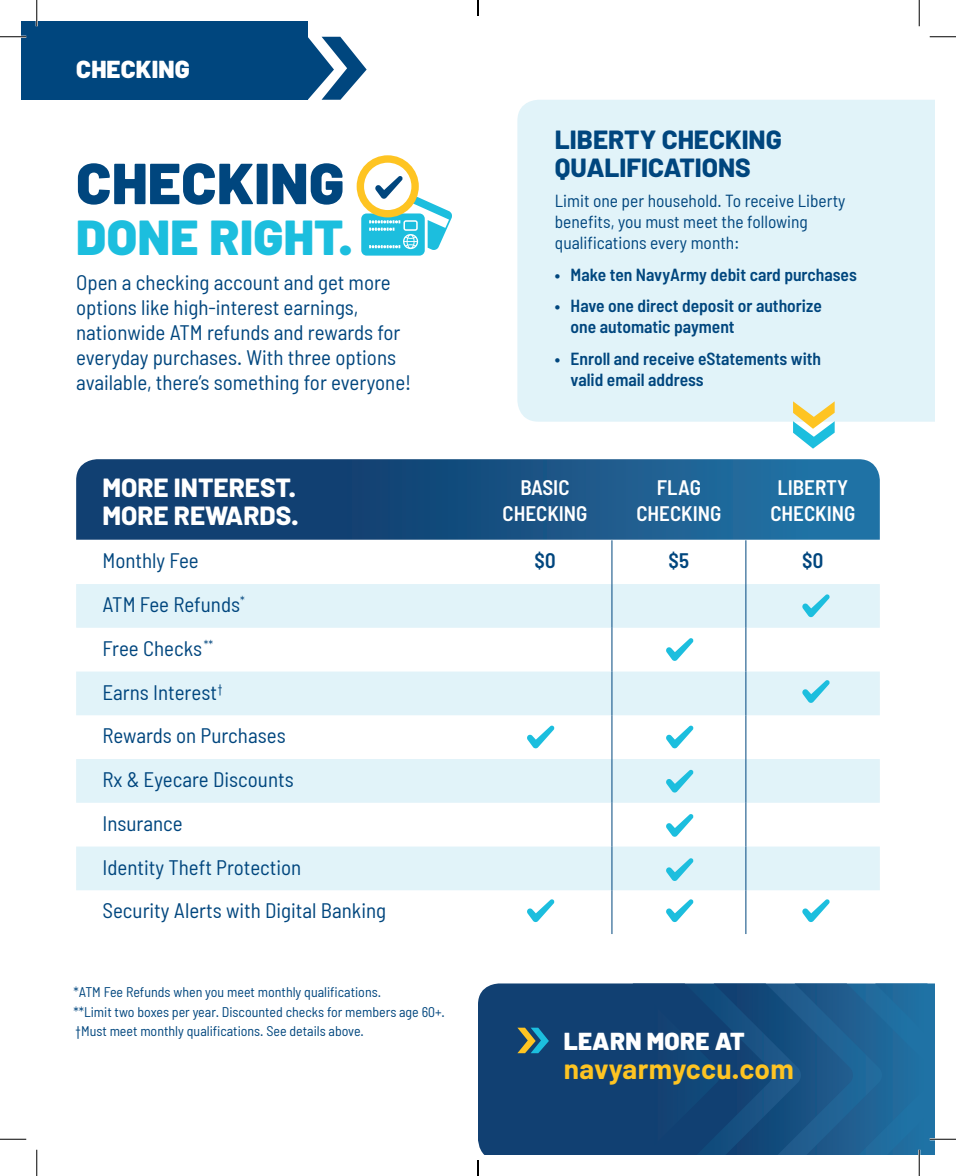
<style>
.page{position:relative;width:956px;height:1176px;background:#fff}
.page>*{position:absolute;margin:0;border:0;box-sizing:border-box;transform-origin:0 0}
.t1{font:900 57.75px "Barlow";letter-spacing:.01em;color:#00467e}
.t2{font:900 49px "Barlow";letter-spacing:.01em;color:#1cbede}
.t3{font:700 28px "Barlow";letter-spacing:.01em;color:#fec422}
.t4{font:800 26.25px/28px "Barlow";color:#00467e}
.t5{font:800 26.25px/28px "Barlow";color:#fff}
.t6{font:900 24.5px "Barlow";letter-spacing:.01em;color:#fff}
.t7{font:semi-condensed 21px/25.2px "Barlow";color:#00467e}
.t8{font:600 semi-condensed 21px "Barlow";color:#fff}
.t9{font:600 semi-condensed 21px "Barlow";color:#00467e}
.t10{font:600 semi-condensed 17.5px/21px "Barlow";color:#00467e}
.t11{font:semi-condensed 17.5px/21px "Barlow";color:#00467e}
.t12{font:semi-condensed 14px "Barlow";color:#00467e}
</style>
<div class="page">
<div style="left:478px;top:983px;width:154px;height:172px;background:#114072"></div>
<div style="left:21px;top:21px;width:287px;height:79px;background:#00467e"></div>
<svg style="left:308px;top:37px;width:58px;height:63px"></svg>
<svg style="left:76px;top:459px;width:803px;height:81px;background:#195485"></svg>
<svg style="left:76px;top:584px;width:803px;height:306px;fill:#e1f3f9"></svg>
<hr style="left:611px;top:540px;width:1px;height:44px;background:#00467e">
<hr style="left:611px;top:584px;width:1px;height:44px;background:#00467e">
<hr style="left:611px;top:628px;width:1px;height:44px;background:#00467e">
<hr style="left:611px;top:672px;width:1px;height:43px;background:#00467e">
<hr style="left:611px;top:715px;width:1px;height:44px;background:#00467e">
<hr style="left:611px;top:759px;width:1px;height:44px;background:#00467e">
<hr style="left:611px;top:803px;width:1px;height:44px;background:#00467e">
<hr style="left:611px;top:847px;width:1px;height:43px;background:#00467e">
<hr style="left:611px;top:890px;width:1px;height:44px;background:#00467e">
<hr style="left:745px;top:540px;width:1px;height:44px;background:#00467e">
<hr style="left:745px;top:584px;width:1px;height:44px;background:#00467e">
<hr style="left:745px;top:628px;width:1px;height:44px;background:#00467e">
<hr style="left:745px;top:672px;width:1px;height:43px;background:#00467e">
<hr style="left:745px;top:715px;width:1px;height:44px;background:#00467e">
<hr style="left:745px;top:759px;width:1px;height:44px;background:#00467e">
<hr style="left:745px;top:803px;width:1px;height:44px;background:#00467e">
<hr style="left:745px;top:847px;width:1px;height:43px;background:#00467e">
<hr style="left:745px;top:890px;width:1px;height:44px;background:#00467e">
<svg style="left:356px;top:155px;width:63px;height:62px"></svg>
<div style="left:364px;top:163px;width:47px;height:47px;background:#fff;border-radius:50%"></div>
<svg style="left:361px;top:176px;width:91px;height:80px"></svg>
<svg style="left:802px;top:680px;width:27px;height:23px"></svg>
<svg style="left:802px;top:594px;width:27px;height:24px"></svg>
<svg style="left:665px;top:638px;width:28px;height:23px"></svg>
<svg style="left:526px;top:725px;width:28px;height:24px"></svg>
<svg style="left:665px;top:725px;width:28px;height:24px"></svg>
<svg style="left:665px;top:770px;width:28px;height:23px"></svg>
<svg style="left:665px;top:814px;width:28px;height:23px"></svg>
<svg style="left:665px;top:858px;width:28px;height:23px"></svg>
<svg style="left:527px;top:899px;width:27px;height:23px"></svg>
<svg style="left:666px;top:899px;width:27px;height:23px"></svg>
<svg style="left:802px;top:899px;width:27px;height:23px"></svg>
<div style="left:517px;top:100px;width:417px;height:322px;background:#e1f3f9"></div>
<svg style="left:793px;top:401px;width:41px;height:48px"></svg>
<svg style="left:517px;top:1028px;width:32px;height:25px"></svg>
<hr style="left:0;top:36px;width:26px;height:2px;background:#fff">
<hr style="left:36px;top:0;width:2px;height:26px;background:#fff">
<svg style="left:0;top:36px;width:26px;height:1px"></svg>
<svg style="left:929px;top:36px;width:27px;height:1px"></svg>
<svg style="left:0;top:1139px;width:26px;height:1px"></svg>
<svg style="left:36px;top:0;width:1px;height:26px"></svg>
<svg style="left:36px;top:1150px;width:1px;height:26px"></svg>
<svg style="left:918px;top:0;width:1px;height:26px"></svg>
<svg style="left:632px;top:983px;width:324px;height:193px"></svg>
<svg style="left:477px;top:0;width:2px;height:16px"></svg>
<svg style="left:477px;top:1160px;width:2px;height:16px"></svg>
<p class="t6" style="left:76px;top:54px;width:115px">CHECKING</p>
<p class="t1" style="left:76px;top:148px;width:269px">CHECKING</p>
<p class="t2" style="left:76px;top:207px;width:277px">DONE RIGHT.</p>
<p class="t7" style="left:76px;top:269px;width:337px">Open a checking account and get more options like high-interest earnings, nationwide ATM refunds and rewards for everyday purchases. With three options available, there’s something for everyone!</p>
<p class="t4" style="left:555px;top:126px;width:228px">LIBERTY CHECKING<br>QUALIFICATIONS</p>
<p class="t11" style="left:555px;top:190px;width:292px">Limit one per household. To receive Liberty benefits, you must meet the following qualifications every month:</p>
<p class="t10" style="left:555px;top:263px;width:303px">• Make ten NavyArmy debit card purchases</p>
<p class="t10" style="left:570px;top:295px;width:253px;text-indent:-16px">• Have one direct deposit or authorize one automatic payment</p>
<p class="t10" style="left:570px;top:347px;width:252px;text-indent:-16px">• Enroll and receive eStatements with valid email address</p>
<p class="t5" style="left:102px;top:473px;width:197px">MORE INTEREST.<br>MORE REWARDS.</p>
<p class="t8" style="left:520px;top:475px;width:51px">BASIC</p>
<p class="t8" style="left:502px;top:500px;width:86px">CHECKING</p>
<p class="t8" style="left:657px;top:475px;width:45px">FLAG</p>
<p class="t8" style="left:636px;top:500px;width:86px">CHECKING</p>
<p class="t8" style="left:777px;top:475px;width:72px">LIBERTY</p>
<p class="t8" style="left:770px;top:500px;width:86px">CHECKING</p>
<p class="t7" style="left:102px;top:548px;width:98px">Monthly Fee</p>
<p class="t9" style="left:534px;top:548px;width:23px">$0</p>
<p class="t9" style="left:668px;top:548px;width:22px">$5</p>
<p class="t9" style="left:802px;top:548px;width:23px">$0</p>
<p class="t7" style="left:102px;top:591px;width:144px">ATM Fee Refunds<sup>*</sup></p>
<p class="t7" style="left:102px;top:635px;width:112px">Free Checks<sup>**</sup></p>
<p class="t7" style="left:102px;top:679px;width:121px">Earns Interest<sup>†</sup></p>
<p class="t7" style="left:102px;top:723px;width:185px">Rewards on Purchases</p>
<p class="t7" style="left:102px;top:766px;width:193px">Rx &amp; Eyecare Discounts</p>
<p class="t7" style="left:102px;top:810px;width:82px">Insurance</p>
<p class="t7" style="left:102px;top:854px;width:200px">Identity Theft Protection</p>
<p class="t7" style="left:102px;top:898px;width:285px">Security Alerts with Digital Banking</p>
<p class="t12" style="left:73px;top:984px;width:309px">*ATM Fee Refunds when you meet monthly qualifications.</p>
<p class="t12" style="left:73px;top:1003px;width:373px">**Limit two boxes per year. Discounted checks for members age 60+.</p>
<p class="t12" style="left:75px;top:1022px;width:290px">†Must meet monthly qualifications. See details above.</p>
<p class="t6" style="left:564px;top:1026px;width:182px">LEARN MORE AT</p>
<p class="t3" style="left:564px;top:1052px;width:231px">navyarmyccu.com</p>
</div>
